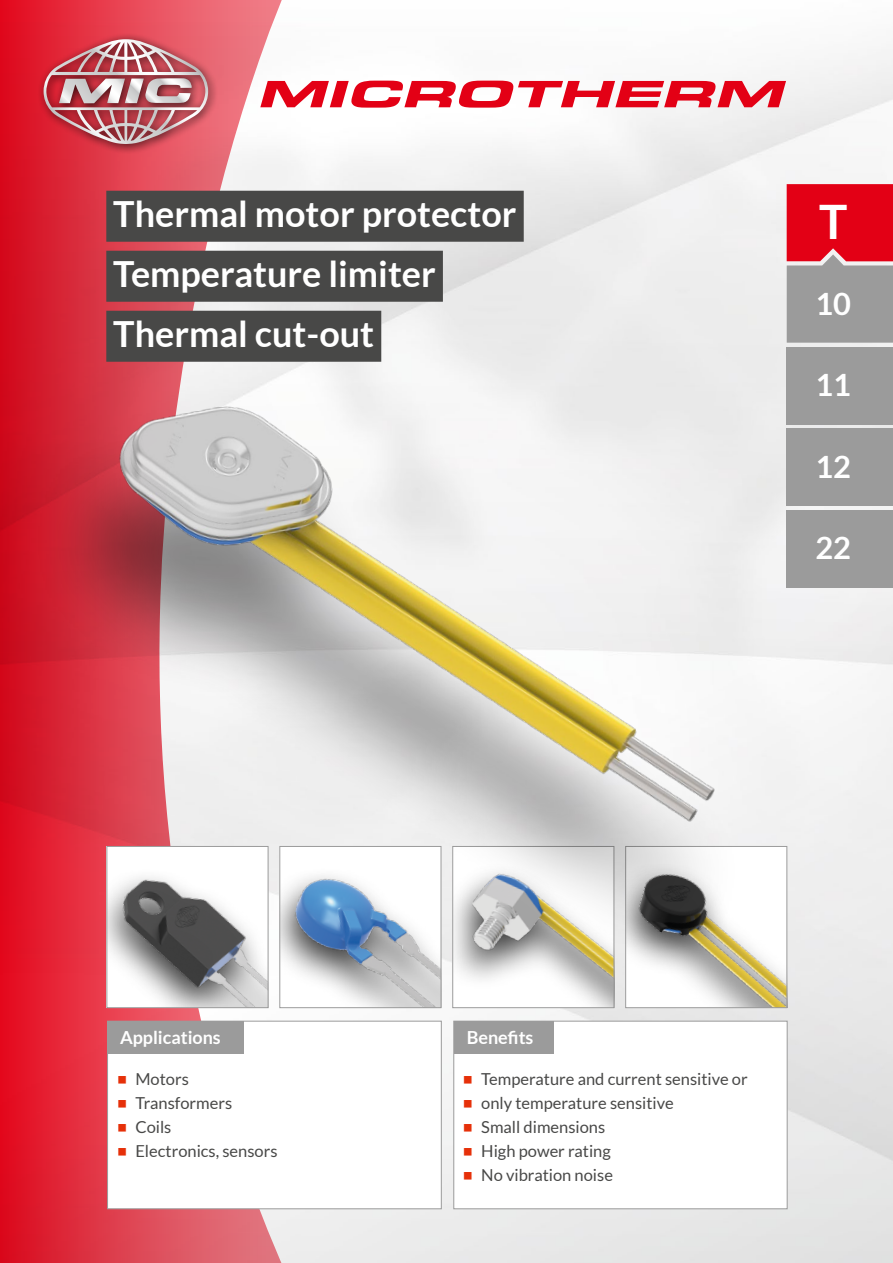
<style>
.page{position:relative;width:893px;height:1263px;background:#fff}
.page>*{position:absolute;margin:0;border:0;box-sizing:border-box;transform-origin:0 0}
.t1{font:700 47.55px "Lato";color:#fff}
.t2{font:700 36px/60px "Lato";color:#fff}
.t3{font:700 30.75px "Lato";color:#fff}
.t4{font:700 18px "Lato";color:#fff}
.t5{font:16.5px/24px "Lato";color:#484847}
</style>
<div class="page">
<img style="left:287px;top:49px;width:606px;height:1214px">
<svg style="left:0;top:0;width:287px;height:1263px;background:#df4250"></svg>
<img style="left:627px;top:853px;width:158px;height:153px">
<div style="left:625px;top:846px;width:162px;height:162px;border:1px solid #9b9b9b"></div>
<img style="left:455px;top:960px;width:157px;height:46px">
<img style="left:282px;top:960px;width:157px;height:46px">
<img style="left:109px;top:960px;width:157px;height:46px">
<div style="left:31px;top:424px;width:716px;height:536px;background:#000;opacity:.45"></div>
<img style="left:112px;top:387px;width:635px;height:489px">
<div style="left:106px;top:191px;width:418px;height:51px;background:#484847"></div>
<div style="left:106px;top:251px;width:337px;height:51px;background:#484847"></div>
<div style="left:106px;top:311px;width:275px;height:51px;background:#484847"></div>
<div style="left:107px;top:1021px;width:334px;height:188px;background:#fff;border:1px solid #9b9b9b"></div>
<div style="left:107px;top:1021px;width:136px;height:32px;background:#9b9b9b"></div>
<div style="left:454px;top:1021px;width:333px;height:188px;background:#fff;border:1px solid #9b9b9b"></div>
<div style="left:454px;top:1021px;width:100px;height:32px;background:#9b9b9b"></div>
<svg style="left:787px;top:184px;width:106px;height:159px;background:#c0545e"></svg>
<div style="left:787px;top:347px;width:106px;height:77px;background:#9b9b9b"></div>
<div style="left:787px;top:429px;width:106px;height:77px;background:#9b9b9b"></div>
<div style="left:787px;top:510px;width:106px;height:77px;background:#9b9b9b"></div>
<svg style="left:260px;top:81px;width:526px;height:27px"></svg>
<div style="left:37px;top:32px;width:181px;height:122px;background:#000;opacity:.75"></div>
<svg style="left:44px;top:39px;width:164px;height:105px;background:#c56d75"></svg>
<h2 class="t2" style="left:113px;top:183px;width:405px">Thermal motor protector<br>Temperature limiter<br>Thermal cut-out</h2>
<h1 class="t1" style="left:819px;top:194px;width:30px">T</h1>
<h3 class="t3" style="left:815px;top:286px;width:37px">10</h3>
<h3 class="t3" style="left:815px;top:367px;width:37px">11</h3>
<h3 class="t3" style="left:815px;top:449px;width:37px">12</h3>
<h3 class="t3" style="left:815px;top:530px;width:37px">22</h3>
<p class="t4" style="left:120px;top:1027px;width:102px">Applications</p>
<p class="t5" style="left:135px;top:1067px;width:144px">Motors<br>Transformers<br>Coils<br>Electronics, sensors</p>
<p class="t4" style="left:467px;top:1027px;width:68px">Benefits</p>
<p class="t5" style="left:481px;top:1067px;width:268px">Temperature and current sensitive or only temperature sensitive<br>Small dimensions<br>High power rating<br>No vibration noise</p>
</div>
